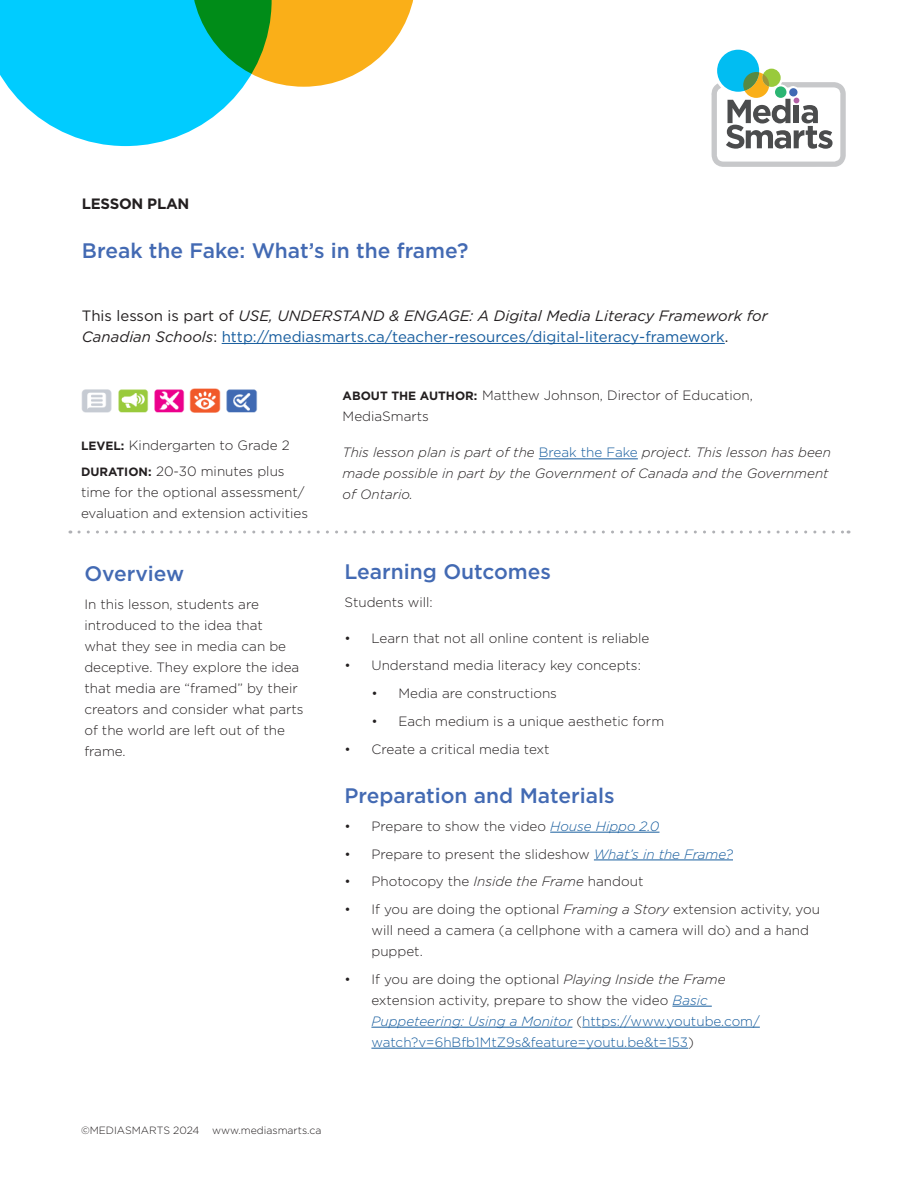
<style>
.page{position:relative;width:918px;height:1188px;background:#fff}
.page>*{position:absolute;margin:0;border:0;box-sizing:border-box;transform-origin:0 0}
.t1{font:500 21px "Gotham";color:#436ab3}
.t2{font:italic 15px/21px "Gotham";color:#231f20}
.t3{font:700 15px "Gotham";letter-spacing:-.02em;color:#231f20}
.t4{font:300 13.5px/21px "Gotham";color:#231f20}
.t5{font:italic 300 13.5px/21px "Gotham";color:#231f20}
.t6{font:300 10.5px "Gotham";color:#231f20}
.s1{font-style:normal}
.s2{font-style:normal;color:#175d9e}
.s3{font-weight:700;font-size:12px}
.s4{font-style:italic;color:#175d9e}
.s5{font-style:italic}
.s6{color:#175d9e}
</style>
<div class="page">
<hr style="left:222px;top:343px;width:503px;height:1px;background:#175d9e">
<hr style="left:550px;top:832px;width:110px;height:1px;background:#175d9e">
<hr style="left:594px;top:860px;width:139px;height:1px;background:#175d9e">
<hr style="left:672px;top:1006px;width:40px;height:1px;background:#175d9e">
<hr style="left:371px;top:1027px;width:201px;height:1px;background:#175d9e">
<hr style="left:582px;top:1027px;width:178px;height:1px;background:#175d9e">
<hr style="left:371px;top:1048px;width:317px;height:1px;background:#175d9e">
<img style="left:719px;top:49px;width:39px;height:13px">
<svg style="left:762px;top:69px;width:19px;height:18px"></svg>
<div style="left:717px;top:50px;width:42px;height:42px;background:#01bdf2;border-radius:50%"></div>
<svg style="left:711px;top:72px;width:135px;height:95px"></svg>
<svg style="left:79px;top:531px;width:770px;height:3px"></svg>
<svg style="left:0;top:0;width:414px;height:146px"></svg>
<hr style="left:539px;top:459px;width:99px;height:1px;background:#175d9e">
<img style="left:81px;top:389px;width:31px;height:24px">
<img style="left:118px;top:389px;width:30px;height:24px">
<img style="left:154px;top:389px;width:31px;height:24px">
<img style="left:190px;top:388px;width:31px;height:25px">
<img style="left:226px;top:389px;width:31px;height:24px">
<p class="t3" style="left:82px;top:194px;width:109px">LESSON PLAN</p>
<h1 class="t1" style="left:82px;top:237px;width:388px">Break the Fake: What’s in the frame?</h1>
<p class="t2" style="left:82px;top:305px;width:687px"><span class="s1">This lesson is part of</span> USE, UNDERSTAND &amp; ENGAGE: A Digital Media Literacy Framework for<br>Canadian Schools<span class="s1">:</span> <span class="s2">http://mediasmarts.ca/teacher-resources/digital-literacy-framework</span><span class="s1">.</span></p>
<p class="t4" style="left:81px;top:433px;width:210px;line-height:25.5px"><span class="s3">LEVEL:</span> Kindergarten to Grade 2<br><span class="s3">DURATION:</span> 20-30 minutes plus</p>
<p class="t4" style="left:81px;top:481px;width:229px">time for the optional assessment/ evaluation and extension activities</p>
<h1 class="t1" style="left:84px;top:560px;width:101px">Overview</h1>
<p class="t4" style="left:84px;top:593px;width:221px">In this lesson, students are introduced to the idea that<br>what they see in media can be deceptive. They explore the idea that media are “framed” by their creators and consider what parts of the world are left out of the frame.</p>
<p class="t4" style="left:343px;top:385px;width:412px"><span class="s3">ABOUT THE AUTHOR:</span> Matthew Johnson, Director of Education,<br>MediaSmarts</p>
<p class="t5" style="left:343px;top:442px;width:490px">This lesson plan is part of the <span class="s2">Break the Fake</span> project. This lesson has been made possible in part by the Government of Canada and the Government of Ontario.</p>
<h1 class="t1" style="left:344px;top:558px;width:208px">Learning Outcomes</h1>
<p class="t4" style="left:344px;top:591px;width:90px">Students will:</p>
<p class="t4" style="left:344px;top:627px;width:307px">• Learn that not all online content is reliable</p>
<p class="t4" style="left:344px;top:655px;width:298px">• Understand media literacy key concepts:</p>
<p class="t4" style="left:371px;top:682px;width:187px">• Media are constructions</p>
<p class="t4" style="left:371px;top:710px;width:294px">• Each medium is a unique aesthetic form</p>
<p class="t4" style="left:344px;top:738px;width:207px">• Create a critical media text</p>
<h1 class="t1" style="left:344px;top:782px;width:272px">Preparation and Materials</h1>
<p class="t4" style="left:344px;top:815px;width:317px">• Prepare to show the video <span class="s4">House Hippo 2.0</span></p>
<p class="t4" style="left:344px;top:843px;width:390px">• Prepare to present the slideshow <span class="s4">What’s in the Frame?</span></p>
<p class="t4" style="left:344px;top:871px;width:301px">• Photocopy the <span class="s5">Inside the Frame</span> handout</p>
<p class="t4" style="left:371px;top:898px;width:450px;text-indent:-27px">• If you are doing the optional <span class="s5">Framing a Story</span> extension activity, you will need a camera (a cellphone with a camera will do) and a hand puppet.</p>
<p class="t4" style="left:371px;top:968px;width:390px;text-indent:-27px">• If you are doing the optional <span class="s5">Playing Inside the Frame </span>extension activity, prepare to show the video <span class="s4">Basic Puppeteering: Using a Monitor</span> (<span class="s6">https://www.youtube.com/ watch?v=6hBfb1MtZ9s&amp;feature=youtu.be&amp;t=153</span>)</p>
<p class="t6" style="left:81px;top:1123px;width:242px">©MEDIASMARTS 2024 www.mediasmarts.ca</p>
</div>
